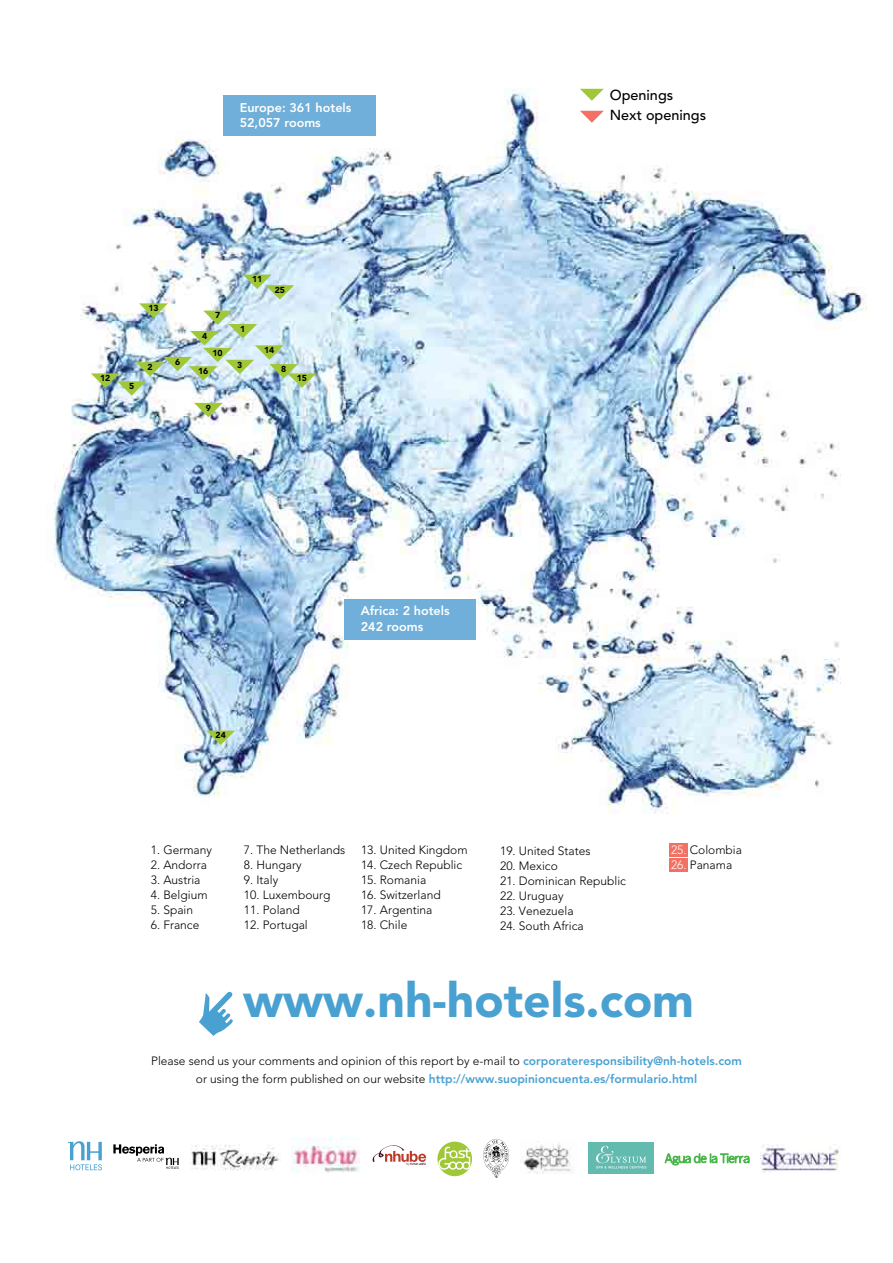
<style>
.page{position:relative;width:893px;height:1263px;background:#fff}
.page>*{position:absolute;margin:0;border:0;box-sizing:border-box;transform-origin:0 0}
.t1{font:900 48px "Avenir LT Std";color:#49a1d2}
.t2{font:500 14.4px/20px "Avenir LT Std";color:#000}
.t3{font:800 12.6px/15.1px "Avenir LT Std";color:#fff}
.t4{font:300 12px/18px "Avenir LT Std";color:#000;text-align:center}
.t5{font:900 8.7px "Avenir LT Std";color:#000}
.s1{color:#fff}
.s2{font-weight:800;color:#49a1d2}
</style>
<div class="page">
<img style="left:54px;top:88px;width:813px;height:784px">
<svg style="left:194px;top:403px;width:29px;height:14px"></svg>
<svg style="left:206px;top:731px;width:29px;height:14px"></svg>
<img style="left:91px;top:275px;width:225px;height:121px">
<div style="left:223px;top:95px;width:153px;height:41px;background:#6fafd9"></div>
<div style="left:344px;top:599px;width:131px;height:41px;background:#6fafd9"></div>
<svg style="left:580px;top:111px;width:24px;height:12px"></svg>
<svg style="left:580px;top:89px;width:24px;height:12px"></svg>
<div style="left:669px;top:843px;width:18px;height:13px;background:#f37164"></div>
<div style="left:669px;top:858px;width:18px;height:13px;background:#f37164"></div>
<svg style="left:199px;top:992px;width:34px;height:44px"></svg>
<img style="left:190px;top:1144px;width:89px;height:27px">
<svg style="left:68px;top:1141px;width:34px;height:29px"></svg>
<svg style="left:113px;top:1144px;width:66px;height:25px"></svg>
<svg style="left:665px;top:1153px;width:84px;height:12px"></svg>
<div style="left:588px;top:1142px;width:66px;height:32px;background:#63bbb0"></div>
<svg style="left:596px;top:1146px;width:50px;height:22px"></svg>
<svg style="left:483px;top:1139px;width:26px;height:39px"></svg>
<img style="left:521px;top:1141px;width:50px;height:33px">
<svg style="left:373px;top:1145px;width:53px;height:20px"></svg>
<svg style="left:437px;top:1141px;width:35px;height:35px"></svg>
<svg style="left:438px;top:1147px;width:33px;height:23px"></svg>
<img style="left:292px;top:1139px;width:68px;height:34px">
<img style="left:761px;top:1144px;width:78px;height:29px">
<p class="t3" style="left:240px;top:100px;width:113px">Europe: 361 hotels<br>52,057 rooms</p>
<p class="t5" style="left:100px;top:373px;width:12px">12</p>
<p class="t5" style="left:148px;top:303px;width:12px">13</p>
<p class="t5" style="left:129px;top:381px;width:7px">5</p>
<p class="t5" style="left:148px;top:362px;width:7px">2</p>
<p class="t5" style="left:175px;top:356px;width:7px">6</p>
<p class="t5" style="left:202px;top:330px;width:7px">4</p>
<p class="t5" style="left:215px;top:310px;width:7px">7</p>
<p class="t5" style="left:212px;top:347px;width:12px">10</p>
<p class="t5" style="left:198px;top:366px;width:12px">16</p>
<p class="t5" style="left:206px;top:402px;width:7px">9</p>
<p class="t5" style="left:252px;top:274px;width:12px">11</p>
<p class="t5" style="left:275px;top:285px;width:12px">25</p>
<p class="t5" style="left:240px;top:323px;width:7px">1</p>
<p class="t5" style="left:237px;top:359px;width:7px">3</p>
<p class="t5" style="left:264px;top:345px;width:12px">14</p>
<p class="t5" style="left:281px;top:364px;width:7px">8</p>
<p class="t5" style="left:297px;top:373px;width:12px">15</p>
<p class="t2" style="left:610px;top:85px;width:98px">Openings<br>Next openings</p>
<p class="t5" style="left:216px;top:730px;width:12px">24</p>
<p class="t3" style="left:361px;top:603px;width:90px">Africa: 2 hotels<br>242 rooms</p>
<p class="t4" style="left:151px;top:841px;width:63px">1. Germany</p>
<p class="t4" style="left:151px;top:856px;width:58px">2. Andorra</p>
<p class="t4" style="left:151px;top:871px;width:51px">3. Austria</p>
<p class="t4" style="left:151px;top:886px;width:58px">4. Belgium</p>
<p class="t4" style="left:151px;top:901px;width:44px">5. Spain</p>
<p class="t4" style="left:151px;top:916px;width:50px">6. France</p>
<p class="t4" style="left:244px;top:841px;width:103px">7. The Netherlands</p>
<p class="t4" style="left:244px;top:856px;width:59px">8. Hungary</p>
<p class="t4" style="left:244px;top:871px;width:36px">9. Italy</p>
<p class="t4" style="left:244px;top:886px;width:88px">10. Luxembourg</p>
<p class="t4" style="left:244px;top:901px;width:57px">11. Poland</p>
<p class="t4" style="left:244px;top:916px;width:65px">12. Portugal</p>
<p class="t4" style="left:361px;top:841px;width:108px">13. United Kingdom</p>
<p class="t4" style="left:361px;top:856px;width:103px">14. Czech Republic</p>
<p class="t4" style="left:361px;top:871px;width:67px">15. Romania</p>
<p class="t4" style="left:361px;top:886px;width:81px">16. Switzerland</p>
<p class="t4" style="left:361px;top:901px;width:73px">17. Argentina</p>
<p class="t4" style="left:361px;top:916px;width:48px">18. Chile</p>
<p class="t4" style="left:500px;top:842px;width:92px">19. United States</p>
<p class="t4" style="left:500px;top:857px;width:59px">20. Mexico</p>
<p class="t4" style="left:500px;top:872px;width:127px">21. Dominican Republic</p>
<p class="t4" style="left:500px;top:887px;width:65px">22. Uruguay</p>
<p class="t4" style="left:500px;top:902px;width:75px">23. Venezuela</p>
<p class="t4" style="left:500px;top:917px;width:85px">24. South Africa</p>
<p class="t4" style="left:671px;top:841px;width:72px"><span class="s1">25.</span> Colombia</p>
<p class="t4" style="left:671px;top:856px;width:63px"><span class="s1">26.</span> Panama</p>
<h1 class="t1" style="left:243px;top:971px;width:452px">www.nh-hotels.com</h1>
<p class="t4" style="left:151px;top:1052px;width:592px">Please send us your comments and opinion of this report by e-mail to <span class="s2">corporateresponsibility@nh-hotels.com </span>or using the form published on our website <span class="s2">http://www.suopinioncuenta.es/formulario.html</span></p>
</div>
